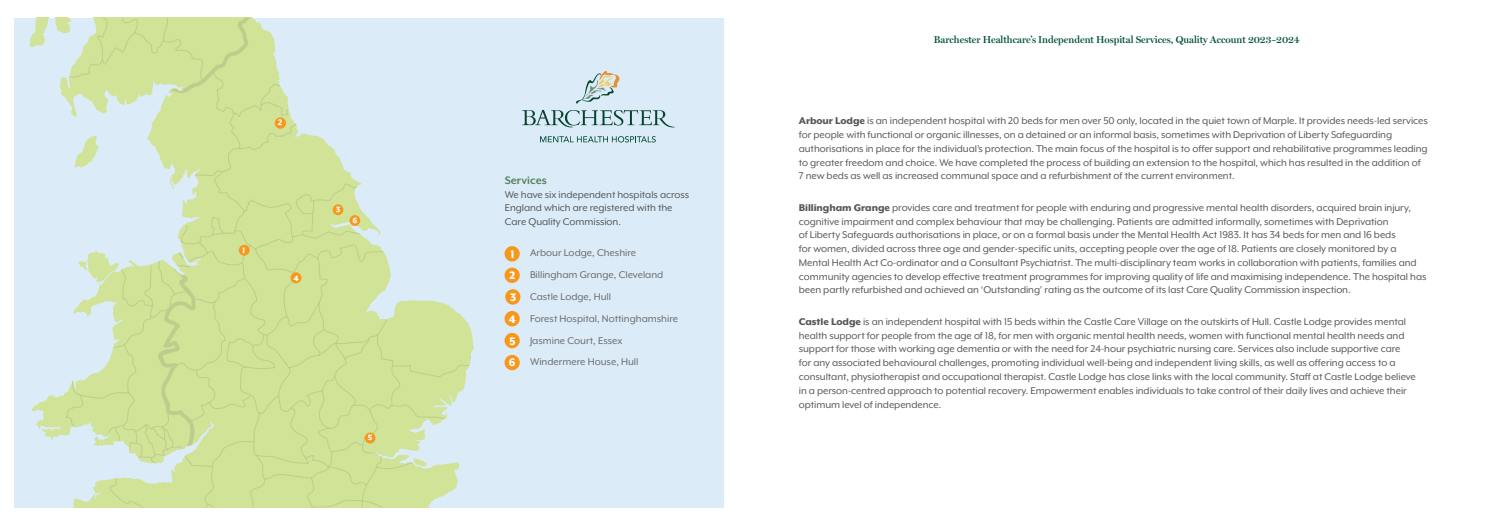
<style>
.page{position:relative;width:1489px;height:525px;background:#fff}
.page>*{position:absolute;margin:0;border:0;box-sizing:border-box;transform-origin:0 0}
.t1{font:700 12.5px "Mr Eaves XL Mod OT";color:#56815e}
.t2{font:800 12.5px "Mr Eaves XL Mod OT";color:#fff}
.t3{font:11.25px/13.8px "Mr Eaves XL Mod OT";letter-spacing:-.005em;color:#57585a}
.t4{font:11.25px "Mr Eaves XL Mod OT";color:#6c6d70}
.t5{font:600 10px "Miller Display";color:#005237}
.s1{font-family:"Clan News";font-size:10px;color:#6c6d70}
.s2{font-weight:800}
</style>
<div class="page">
<div style="left:14px;top:18px;width:709px;height:489px;background:#dbebf7"></div>
<svg style="left:29px;top:18px;width:445px;height:489px;fill:#d0e397"></svg>
<svg style="left:413px;top:458px;width:14px;height:8px"></svg>
<svg style="left:54px;top:18px;width:148px;height:264px"></svg>
<div style="left:239px;top:244px;width:11px;height:12px;background:#f7981d;border-radius:50%"></div>
<svg style="left:274px;top:117px;width:12px;height:12px"></svg>
<div style="left:332px;top:204px;width:11px;height:11px;background:#f7981d;border-radius:50%"></div>
<div style="left:349px;top:215px;width:11px;height:11px;background:#f7981d;border-radius:50%"></div>
<svg style="left:364px;top:432px;width:11px;height:11px"></svg>
<div style="left:290px;top:272px;width:11px;height:11px;background:#f7981d;border-radius:50%"></div>
<div style="left:504px;top:246px;width:16px;height:15px;background:#f7981d;border-radius:50%"></div>
<div style="left:504px;top:267px;width:16px;height:16px;background:#f7981d;border-radius:50%"></div>
<div style="left:505px;top:289px;width:15px;height:16px;background:#f7981d;border-radius:50%"></div>
<div style="left:504px;top:310px;width:16px;height:16px;background:#f7981d;border-radius:50%"></div>
<div style="left:504px;top:332px;width:16px;height:16px;background:#f7981d;border-radius:50%"></div>
<div style="left:504px;top:354px;width:16px;height:16px;background:#f7981d;border-radius:50%"></div>
<svg style="left:576px;top:71px;width:43px;height:33px"></svg>
<svg style="left:522px;top:110px;width:152px;height:18px"></svg>
<svg style="left:540px;top:136px;width:115px;height:6px"></svg>
<svg style="left:278px;top:120px;width:4px;height:6px"></svg>
<svg style="left:368px;top:434px;width:4px;height:6px"></svg>
<p class="t1" style="left:505px;top:174px;width:43px">Services</p>
<p class="t3" style="left:505px;top:187px;width:186px">We have six independent hospitals across<br>England which are registered with the<br>Care Quality Commission<span class="s1">.</span></p>
<p class="t4" style="left:530px;top:247px;width:108px">Arbour Lodge, Cheshire</p>
<p class="t4" style="left:530px;top:268px;width:135px">Billingham Grange, Cleveland</p>
<p class="t4" style="left:530px;top:290px;width:82px">Castle Lodge, Hull</p>
<p class="t4" style="left:530px;top:312px;width:150px">Forest Hospital, Nottinghamshire</p>
<p class="t4" style="left:530px;top:334px;width:94px">Jasmine Court, Essex</p>
<p class="t4" style="left:530px;top:356px;width:110px">Windermere House, Hull</p>
<p class="t2" style="left:510px;top:248px;width:6px">1</p>
<p class="t2" style="left:509px;top:269px;width:7px">2</p>
<p class="t2" style="left:510px;top:291px;width:8px">3</p>
<p class="t2" style="left:509px;top:312px;width:9px">4</p>
<p class="t2" style="left:509px;top:334px;width:8px">5</p>
<p class="t2" style="left:509px;top:356px;width:8px">6</p>
<p class="t5" style="left:933px;top:34px;width:367px">Barchester Healthcare’s Independent Hospital Services, Quality Account 2023–2024</p>
<p class="t3" style="left:798px;top:114px;width:630px"><span class="s2">Arbour Lodge</span> is an independent hospital with 20 beds for men over 50 only, located in the quiet town of Marple. It provides needs-led services for people with functional or organic illnesses, on a detained or an informal basis, sometimes with Deprivation of Liberty Safeguarding authorisations in place for the individual’s protection. The main focus of the hospital is to offer support and rehabilitative programmes leading to greater freedom and choice. We have completed the process of building an extension to the hospital, which has resulted in the addition of 7 new beds as well as increased communal space and a refurbishment of the current environment.</p>
<p class="t3" style="left:798px;top:200px;width:629px"><span class="s2">Billingham Grange</span> provides care and treatment for people with enduring and progressive mental health disorders, acquired brain injury, cognitive impairment and complex behaviour that may be challenging. Patients are admitted informally, sometimes with Deprivation<br>of Liberty Safeguards authorisations in place, or on a formal basis under the Mental Health Act 1983. It has 34 beds for men and 16 beds<br>for women, divided across three age and gender-specific units, accepting people over the age of 18. Patients are closely monitored by a Mental Health Act Co-ordinator and a Consultant Psychiatrist. The multi-disciplinary team works in collaboration with patients, families and community agencies to develop effective treatment programmes for improving quality of life and maximising independence. The hospital has been partly refurbished and achieved an ‘Outstanding’ rating as the outcome of its last Care Quality Commission inspection.</p>
<p class="t3" style="left:798px;top:314px;width:618px"><span class="s2">Castle Lodge</span> is an independent hospital with 15 beds within the Castle Care Village on the outskirts of Hull. Castle Lodge provides mental health support for people from the age of 18, for men with organic mental health needs, women with functional mental health needs and support for those with working age dementia or with the need for 24-hour psychiatric nursing care. Services also include supportive care for any associated behavioural challenges, promoting individual well-being and independent living skills, as well as offering access to a consultant, physiotherapist and occupational therapist. Castle Lodge has close links with the local community. Staff at Castle Lodge believe in a person-centred approach to potential recovery. Empowerment enables individuals to take control of their daily lives and achieve their optimum level of independence.</p>
</div>
